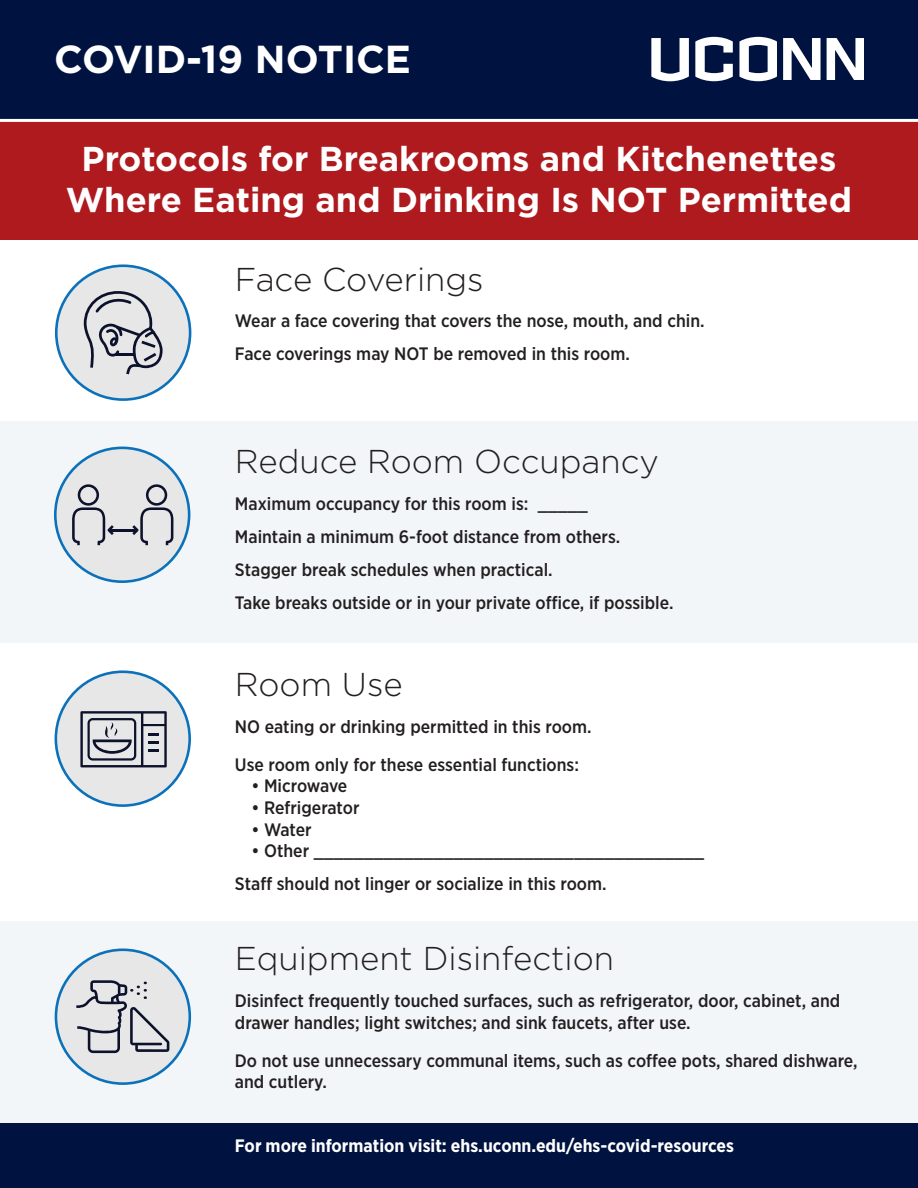
<style>
.page{position:relative;width:918px;height:1188px;background:#fff}
.page>*{position:absolute;margin:0;border:0;box-sizing:border-box;transform-origin:0 0}
.t1{font:700 39px "Gotham";color:#fff}
.t2{font:700 34.5px/41.4px "Gotham";color:#fff;text-align:center}
.t3{font:300 33px "Gotham";color:#231f20}
.t4{font:500 18px/21.6px "Gotham Narrow";color:#231f20}
.t5{font:700 18px "Gotham Narrow";color:#fff}
</style>
<div class="page">
<div style="left:0;top:421px;width:918px;height:222px;background:#f2f6f8"></div>
<div style="left:0;top:921px;width:918px;height:233px;background:#f2f6f8"></div>
<div style="left:0;top:0;width:918px;height:120px;background:#001340"></div>
<svg style="left:651px;top:38px;width:38px;height:43px"></svg>
<svg style="left:695px;top:37px;width:38px;height:44px"></svg>
<svg style="left:739px;top:37px;width:38px;height:44px"></svg>
<svg style="left:783px;top:38px;width:38px;height:42px"></svg>
<svg style="left:827px;top:38px;width:37px;height:42px"></svg>
<div style="left:0;top:1123px;width:918px;height:65px;background:#001340"></div>
<div style="left:0;top:119px;width:918px;height:121px;background:#ae1a1e"></div>
<div style="left:56px;top:266px;width:134px;height:134px;background:#e6e7e6;border-radius:50%"></div>
<div style="left:55px;top:264px;width:136px;height:137px;border:3px solid #0a71ba;border-radius:50%"></div>
<svg style="left:84px;top:291px;width:79px;height:83px"></svg>
<div style="left:56px;top:672px;width:134px;height:134px;background:#e6e7e6;border-radius:50%"></div>
<div style="left:55px;top:670px;width:136px;height:137px;border:3px solid #0a71ba;border-radius:50%"></div>
<svg style="left:80px;top:711px;width:87px;height:56px"></svg>
<div style="left:55px;top:448px;width:134px;height:134px;background:#e6e7e6;border-radius:50%"></div>
<div style="left:54px;top:447px;width:136px;height:136px;border:3px solid #0a71ba;border-radius:50%"></div>
<hr style="left:109px;top:529px;width:28px;height:2px;background:#0d122c">
<svg style="left:72px;top:484px;width:42px;height:61px"></svg>
<svg style="left:132px;top:484px;width:41px;height:61px"></svg>
<div style="left:56px;top:950px;width:134px;height:134px;background:#e6e7e6;border-radius:50%"></div>
<div style="left:55px;top:948px;width:136px;height:137px;border:3px solid #0a71ba;border-radius:50%"></div>
<svg style="left:76px;top:980px;width:93px;height:73px"></svg>
<p class="t1" style="left:54px;top:33px;width:359px">COVID-19 NOTICE</p>
<p class="t2" style="left:66px;top:137px;width:788px">Protocols for Breakrooms and Kitchenettes<br>Where Eating and Drinking Is NOT Permitted</p>
<p class="t3" style="left:235px;top:258px;width:250px">Face Coverings</p>
<p class="t4" style="left:235px;top:310px;width:471px">Wear a face covering that covers the nose, mouth, and chin.</p>
<p class="t4" style="left:235px;top:343px;width:397px">Face coverings may NOT be removed in this room.</p>
<p class="t3" style="left:235px;top:440px;width:425px">Reduce Room Occupancy</p>
<p class="t4" style="left:235px;top:492px;width:354px">Maximum occupancy for this room is: _____</p>
<p class="t4" style="left:235px;top:525px;width:387px">Maintain a minimum 6-foot distance from others.</p>
<p class="t4" style="left:235px;top:558px;width:319px">Stagger break schedules when practical.</p>
<p class="t4" style="left:235px;top:591px;width:440px">Take breaks outside or in your private office, if possible.</p>
<p class="t3" style="left:235px;top:663px;width:169px">Room Use</p>
<p class="t4" style="left:235px;top:715px;width:358px">NO eating or drinking permitted in this room.</p>
<p class="t4" style="left:235px;top:753px;width:346px">Use room only for these essential functions:</p>
<p class="t4" style="left:251px;top:775px;width:97px">• Microwave</p>
<p class="t4" style="left:251px;top:797px;width:110px">• Refrigerator</p>
<p class="t4" style="left:251px;top:818px;width:62px">• Water</p>
<p class="t4" style="left:251px;top:840px;width:454px">• Other _______________________________________</p>
<p class="t4" style="left:235px;top:873px;width:373px">Staff should not linger or socialize in this room.</p>
<p class="t3" style="left:235px;top:938px;width:381px">Equipment Disinfection</p>
<p class="t4" style="left:235px;top:990px;width:607px">Disinfect frequently touched surfaces, such as refrigerator, door, cabinet, and drawer handles; light switches; and sink faucets, after use.</p>
<p class="t4" style="left:235px;top:1049px;width:624px">Do not use unnecessary communal items, such as coffee pots, shared dishware, and cutlery.</p>
<p class="t5" style="left:235px;top:1134px;width:501px">For more information visit: ehs.uconn.edu/ehs-covid-resources</p>
</div>
